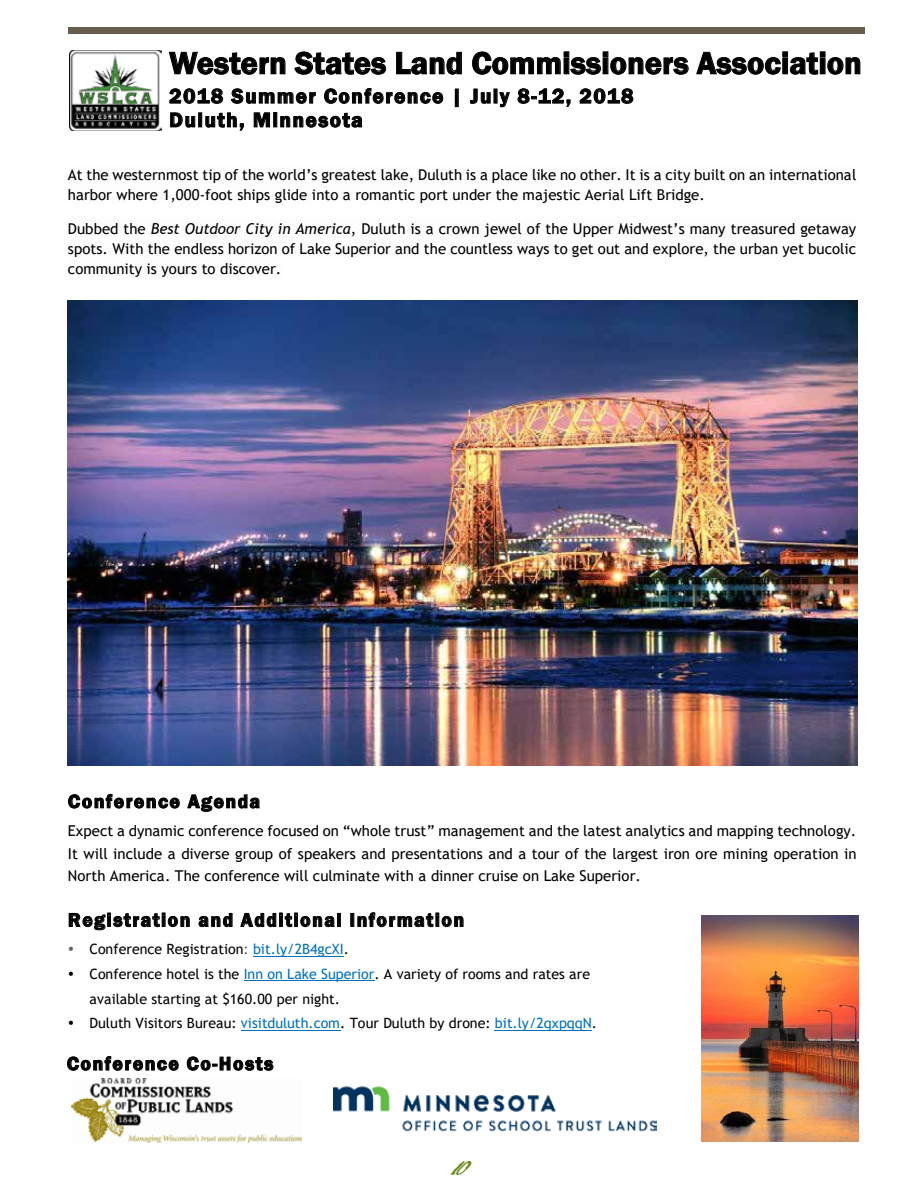
<style>
.page{position:relative;width:918px;height:1188px;background:#fff}
.page>*{position:absolute;margin:0;border:0;box-sizing:border-box;transform-origin:0 0}
.t1{font:600 32.25px "Franklin Gothic";color:#000}
.t2{font:24px "Jane Austen";color:#648c1a}
.t3{font:600 21px/23.7px "Franklin Gothic";letter-spacing:.07em;color:#000}
.t4{font:600 19.5px "Franklin Gothic";letter-spacing:.08em;color:#000}
.t5{font:15px/20px "Trebuchet MS";letter-spacing:.005em;color:#000;text-align:justify}
.t6{font:14.25px/24.9px "Trebuchet MS";color:#000}
.s1{font-style:italic}
.s2{color:#636466}
.s3{color:#0070c0}
</style>
<div class="page">
<svg style="left:169px;top:51px;width:117px;height:24px"></svg>
<svg style="left:294px;top:51px;width:93px;height:24px"></svg>
<svg style="left:396px;top:51px;width:66px;height:24px"></svg>
<svg style="left:472px;top:51px;width:217px;height:24px"></svg>
<svg style="left:696px;top:51px;width:165px;height:24px"></svg>
<svg style="left:169px;top:88px;width:54px;height:16px"></svg>
<svg style="left:231px;top:88px;width:85px;height:16px"></svg>
<svg style="left:324px;top:88px;width:119px;height:16px"></svg>
<div style="left:455px;top:89px;width:4px;height:18px;border:1px solid #000"></div>
<svg style="left:470px;top:89px;width:21px;height:15px"></svg>
<svg style="left:499px;top:92px;width:11px;height:15px"></svg>
<svg style="left:517px;top:88px;width:54px;height:19px"></svg>
<svg style="left:579px;top:88px;width:54px;height:16px"></svg>
<svg style="left:170px;top:112px;width:25px;height:16px"></svg>
<div style="left:198px;top:113px;width:4px;height:14px;border:1px solid #000"></div>
<svg style="left:205px;top:112px;width:39px;height:19px"></svg>
<svg style="left:254px;top:112px;width:108px;height:16px"></svg>
<div style="left:68px;top:27px;width:94px;height:7px;background:#665d4e"></div>
<div style="left:162px;top:27px;width:7px;height:7px;background:#665d4e"></div>
<div style="left:169px;top:27px;width:695px;height:7px;background:#665d4e"></div>
<svg style="left:68px;top:794px;width:112px;height:15px"></svg>
<svg style="left:187px;top:794px;width:73px;height:18px"></svg>
<svg style="left:69px;top:913px;width:121px;height:17px"></svg>
<svg style="left:198px;top:913px;width:35px;height:14px"></svg>
<svg style="left:240px;top:913px;width:95px;height:14px"></svg>
<div style="left:337px;top:913px;width:4px;height:14px;border:1px solid #000"></div>
<svg style="left:357px;top:912px;width:107px;height:15px"></svg>
<hr style="left:253px;top:956px;width:91px;height:1px;background:#0070c0">
<hr style="left:244px;top:980px;width:130px;height:1px;background:#0070c0">
<hr style="left:241px;top:1030px;width:99px;height:1px;background:#0070c0">
<hr style="left:495px;top:1030px;width:97px;height:1px;background:#0070c0">
<svg style="left:68px;top:1056px;width:111px;height:15px"></svg>
<svg style="left:187px;top:1056px;width:86px;height:15px"></svg>
<img style="left:69px;top:50px;width:92px;height:81px">
<img style="left:68px;top:300px;width:790px;height:465px">
<img style="left:701px;top:915px;width:157px;height:227px">
<img style="left:334px;top:1085px;width:322px;height:47px">
<img style="left:71px;top:1079px;width:231px;height:63px">
<h1 class="t1" style="left:169px;top:43px;width:694px">Western States Land Commissioners Association</h1>
<h3 class="t3" style="left:169px;top:85px;width:466px">2018 Summer Conference | July 8-12, 2018<br>Duluth, Minnesota</h3>
<p class="t5" style="left:68px;top:165px;width:790px">At the westernmost tip of the world’s greatest lake, Duluth is a place like no other. It is a city built on an international harbor where 1,000-foot ships glide into a romantic port under the majestic Aerial Lift Bridge.</p>
<p class="t5" style="left:68px;top:218px;width:790px">Dubbed the <span class="s1">Best Outdoor City in America</span>, Duluth is a crown jewel of the Upper Midwest’s many treasured getaway spots. With the endless horizon of Lake Superior and the countless ways to get out and explore, the urban yet bucolic community is yours to discover.</p>
<h3 class="t4" style="left:68px;top:789px;width:194px">Conference Agenda</h3>
<p class="t5" style="left:68px;top:819px;width:790px;line-height:22.8px">Expect a dynamic conference focused on “whole trust” management and the latest analytics and mapping technology.<br>It will include a diverse group of speakers and presentations and a tour of the largest iron ore mining operation in North America. The conference will culminate with a dinner cruise on Lake Superior.</p>
<h3 class="t4" style="left:68px;top:908px;width:398px">Registration and Additional Information</h3>
<p class="t6" style="left:68px;top:936px;width:282px"><span class="s2">•</span> Conference Registration<span class="s2">:</span> <span class="s3">bit.ly/2B4gcXI</span>.</p>
<p class="t6" style="left:90px;top:961px;width:502px;text-indent:-22px">• Conference hotel is the <span class="s3">Inn on Lake Superior</span>. A variety of rooms and rates are available starting at $160.00 per night.</p>
<p class="t6" style="left:68px;top:1011px;width:531px">• Duluth Visitors Bureau: <span class="s3">visitduluth.com</span>. Tour Duluth by drone: <span class="s3">bit.ly/2qxpqqN</span>.</p>
<h3 class="t4" style="left:67px;top:1052px;width:208px">Conference Co-Hosts</h3>
<h2 class="t2" style="left:450px;top:1153px;width:20px">10</h2>
</div>
